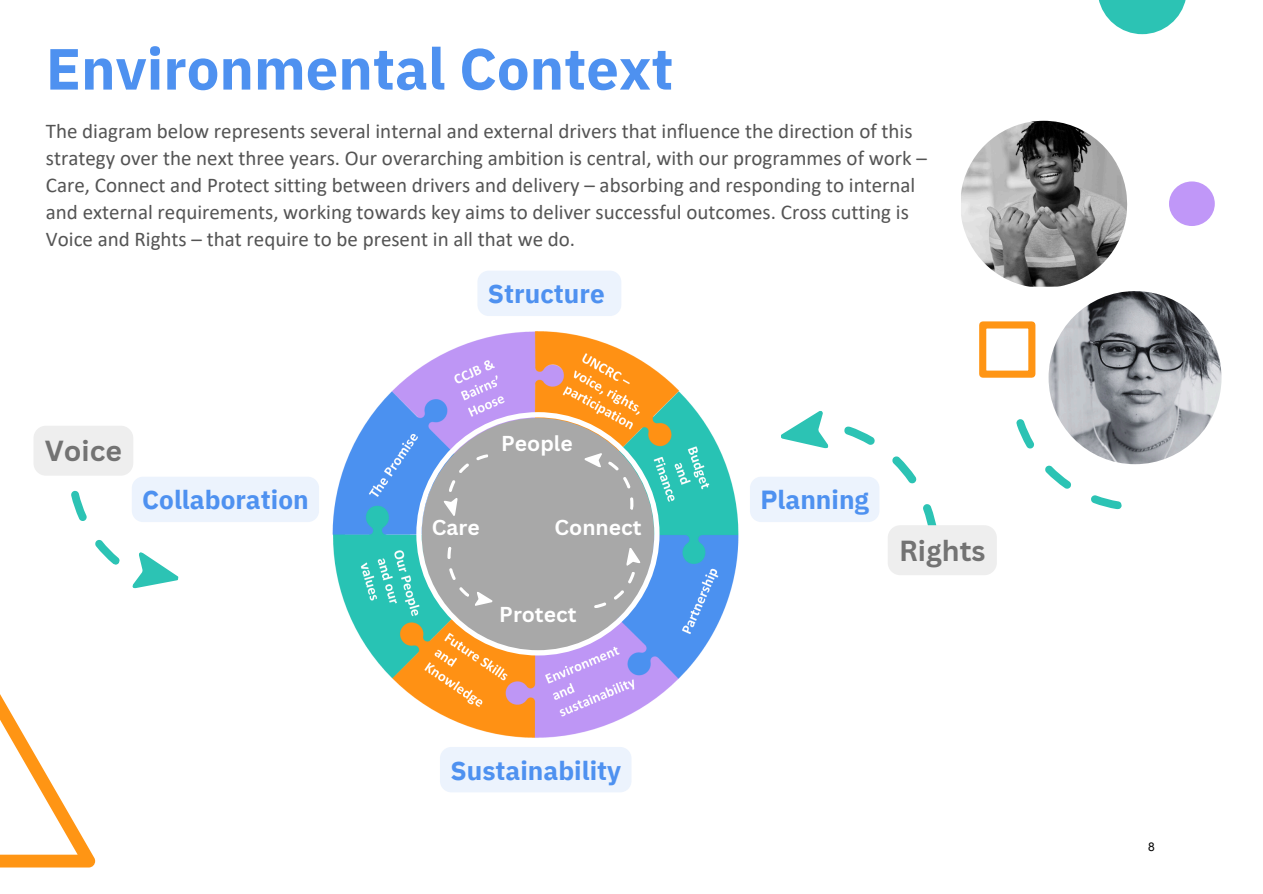
<style>
.page{position:relative;width:1263px;height:894px;background:#fff}
.page>*{position:absolute;margin:0;border:0;box-sizing:border-box;transform-origin:0 0}
.t1{font:700 57.9px "IBM Plex Sans";color:#4e91f0}
.t2{font:700 28.2px "Canva Sans";color:#737373}
.t3{font:700 26.1px "IBM Plex Sans";color:#4e91f0}
.t4{font:21px/27px "Calibri";color:#545454}
.t5{font:700 21px "Canva Sans";color:#fff}
.t6{font:12px "Arial";color:#000}
</style>
<div class="page">
<div style="left:1169px;top:181px;width:46px;height:45px;background:#c097f8;border-radius:50%"></div>
<img style="left:961px;top:121px;width:166px;height:165px">
<img style="left:1048px;top:291px;width:173px;height:173px;border-radius:86px">
<svg style="left:1016px;top:418px;width:106px;height:91px"></svg>
<div style="left:979px;top:321px;width:56px;height:56px;border:7px solid #ff9514"></div>
<svg style="left:1099px;top:0;width:87px;height:34px"></svg>
<svg style="left:0;top:694px;width:95px;height:173px"></svg>
<img style="left:332px;top:331px;width:407px;height:407px">
<svg style="left:844px;top:426px;width:93px;height:106px"></svg>
<svg style="left:781px;top:411px;width:48px;height:38px"></svg>
<svg style="left:416px;top:412px;width:243px;height:243px;background:#a7acaf"></svg>
<div style="left:477px;top:270px;width:144px;height:46px;background:#ecf3fd;border-radius:11px"></div>
<div style="left:440px;top:747px;width:191px;height:45px;background:#ecf3fd"></div>
<div style="left:750px;top:476px;width:129px;height:46px;background:#ecf3fd;border-radius:11px"></div>
<div style="left:888px;top:525px;width:109px;height:50px;background:#eee;border-radius:12px"></div>
<svg style="left:34px;top:426px;width:285px;height:163px"></svg>
<svg style="left:594px;top:546px;width:47px;height:62px;background:#b0b1b2"></svg>
<svg style="left:608px;top:461px;width:25px;height:48px"></svg>
<svg style="left:584px;top:451px;width:18px;height:16px"></svg>
<svg style="left:443px;top:454px;width:45px;height:63px;background:#b0b0b1"></svg>
<svg style="left:447px;top:546px;width:47px;height:62px;background:#aeaeae"></svg>
<p class="t1" style="left:46px;top:30px;width:629px">Environmental Context</p>
<p class="t4" style="left:46px;top:119px;width:882px">The diagram below represents several internal and external drivers that influence the direction of this strategy over the next three years. Our overarching ambition is central, with our programmes of work – Care, Connect and Protect sitting between drivers and delivery – absorbing and responding to internal and external requirements, working towards key aims to deliver successful outcomes. Cross cutting is Voice and Rights – that require to be present in all that we do.</p>
<p class="t3" style="left:488px;top:276px;width:118px">Structure</p>
<p class="t2" style="left:45px;top:431px;width:79px">Voice</p>
<h3 class="t5" style="left:501px;top:428px;width:73px">People</h3>
<p class="t3" style="left:142px;top:482px;width:168px">Collaboration</p>
<p class="t5" style="left:432px;top:512px;width:49px">Care</p>
<h3 class="t5" style="left:554px;top:512px;width:88px">Connect</h3>
<p class="t5" style="left:499px;top:599px;width:79px">Protect</p>
<p class="t3" style="left:450px;top:752px;width:172px">Sustainability</p>
<p class="t3" style="left:760px;top:482px;width:110px">Planning</p>
<p class="t2" style="left:899px;top:530px;width:88px">Rights</p>
<p class="t6" style="left:1148px;top:838px;width:8px">8</p>
</div>
